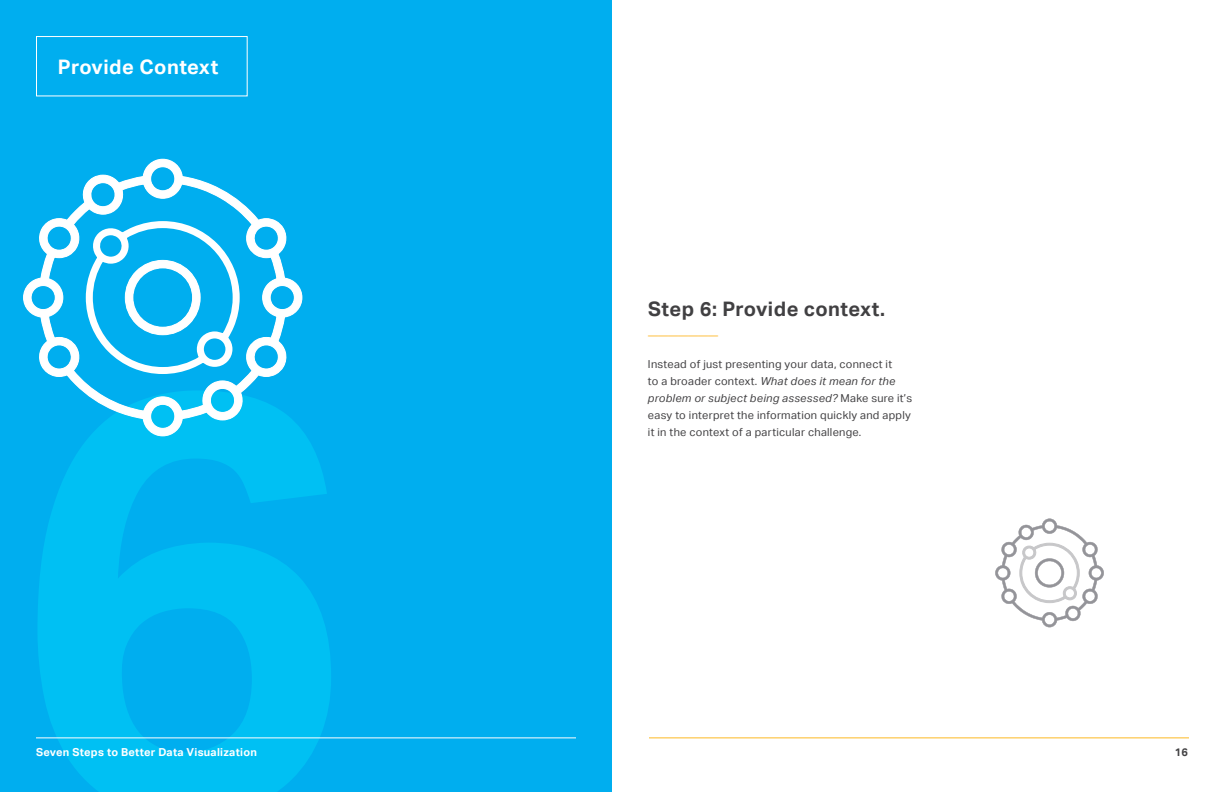
<style>
.page{position:relative;width:1224px;height:792px;background:#fff}
.page>*{position:absolute;margin:0;border:0;box-sizing:border-box;transform-origin:0 0}
.t1{font:700 20px "Aktiv Grotesk";letter-spacing:.025em;color:#414042}
.t2{font:700 20px "Aktiv Grotesk";letter-spacing:.025em;color:#fff}
.t3{font:700 20px "Aktiv Grotesk";color:#febf3f}
.t4{font:11px/17px "Aktiv Grotesk";letter-spacing:.025em;color:#414042}
.t5{font:700 11px "Aktiv Grotesk";letter-spacing:.025em;color:#fff}
.t6{font:700 11px "Aktiv Grotesk";color:#414042}
.s1{font-style:italic}
</style>
<div class="page">
<hr style="left:649px;top:737px;width:540px;height:1px;background:#fdb924">
<div style="left:0;top:0;width:612px;height:792px;background:#00aeef"></div>
<hr style="left:36px;top:737px;width:540px;height:1px;background:#fff">
<div style="left:36px;top:36px;width:212px;height:60px;border:1px solid #fff"></div>
<svg style="left:995px;top:518px;width:109px;height:109px"></svg>
<svg style="left:23px;top:158px;width:280px;height:279px"></svg>
<h1 class="t2" style="left:58px;top:56px;width:162px">Provide Context</h1>
<p class="t5" style="left:36px;top:746px;width:222px">Seven Steps to Better Data Visualization</p>
<h1 class="t1" style="left:648px;top:297px;width:239px">Step 6: Provide context.</h1>
<h1 class="t3" style="left:648px;top:314px;width:71px">_______</h1>
<p class="t4" style="left:648px;top:356px;width:266px">Instead of just presenting your data, connect it<br>to a broader context. <span class="s1">What does it mean for the problem or subject being assessed?</span> Make sure it’s easy to interpret the information quickly and apply it in the context of a particular challenge.</p>
<p class="t6" style="left:1175px;top:746px;width:15px">16</p>
</div>
